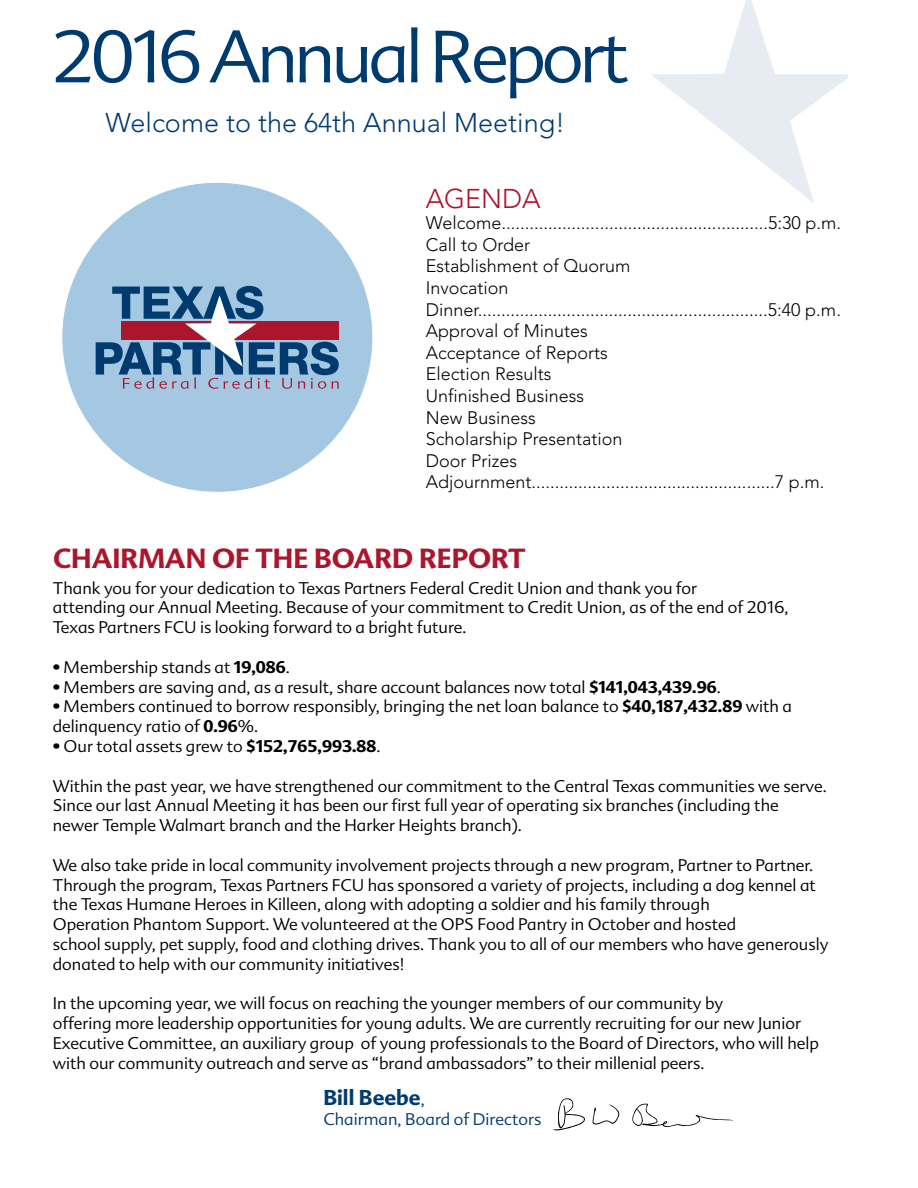
<style>
.page{position:relative;width:918px;height:1188px;background:#fff}
.page>*{position:absolute;margin:0;border:0;box-sizing:border-box;transform-origin:0 0}
.t1{font:300 72px "Advert";letter-spacing:-.06em;color:#003b70}
.t2{font:300 27px "Avenir";color:#003b70}
.t3{font:700 27px "Advert";color:#ac162c}
.t4{font:300 27px "Avenir";color:#ac162c}
.t5{font:700 21px "Advert";color:#003b70}
.t6{font:300 18px/21.6px "Avenir";color:#000}
.t7{font:300 16.5px/19.8px "Advert";color:#000}
.t8{font:300 16.5px "Advert";color:#003b70}
.s1{font-weight:700}
.s2{font-weight:300;font-size:16.5px}
</style>
<div class="page">
<svg style="left:651px;top:0;width:197px;height:203px"></svg>
<div style="left:62px;top:182px;width:311px;height:310px;background:#a4c7e2;border-radius:50%"></div>
<svg style="left:96px;top:286px;width:243px;height:103px"></svg>
<svg style="left:632px;top:1103px;width:101px;height:24px"></svg>
<svg style="left:592px;top:1104px;width:28px;height:20px"></svg>
<svg style="left:553px;top:1098px;width:32px;height:32px"></svg>
<h1 class="t1" style="left:52px;top:16px;width:579px">2016 Annual Report</h1>
<h2 class="t2" style="left:106px;top:107px;width:461px">Welcome to the 64th Annual Meeting!</h2>
<h2 class="t4" style="left:426px;top:183px;width:117px">AGENDA</h2>
<p class="t6" style="left:426px;top:212px;width:417px">Welcome.........................................................5:30 p.m.<br>Call to Order<br>Establishment of Quorum<br>Invocation Dinner..............................................................5:40 p.m.<br>Approval of Minutes<br>Acceptance of Reports<br>Election Results<br>Unfinished Business<br>New Business<br>Scholarship Presentation<br>Door Prizes Adjournment....................................................7 p.m.</p>
<h2 class="t3" style="left:53px;top:541px;width:474px">CHAIRMAN OF THE BOARD REPORT</h2>
<p class="t7" style="left:53px;top:578px;width:737px">Thank you for your dedication to Texas Partners Federal Credit Union and thank you for<br>attending our Annual Meeting. Because of your commitment to Credit Union, as of the end of 2016,<br>Texas Partners FCU is looking forward to a bright future.</p>
<p class="t7" style="left:53px;top:657px;width:239px">• Membership stands at <span class="s1">19,086</span>.</p>
<p class="t7" style="left:53px;top:677px;width:670px">• Members are saving and, as a result, share account balances now total <span class="s1">$141,043,439.96</span>.</p>
<p class="t7" style="left:53px;top:697px;width:741px">• Members continued to borrow responsibly, bringing the net loan balance to <span class="s1">$40,187,432.89</span> with a delinquency ratio of <span class="s1">0.96</span>%.</p>
<p class="t7" style="left:53px;top:736px;width:329px">• Our total assets grew to <span class="s1">$152,765,993.88</span>.</p>
<p class="t7" style="left:53px;top:776px;width:776px">Within the past year, we have strengthened our commitment to the Central Texas communities we serve.<br>Since our last Annual Meeting it has been our first full year of operating six branches (including the newer Temple Walmart branch and the Harker Heights branch).</p>
<p class="t7" style="left:53px;top:855px;width:777px">We also take pride in local community involvement projects through a new program, Partner to Partner.<br>Through the program, Texas Partners FCU has sponsored a variety of projects, including a dog kennel at the Texas Humane Heroes in Killeen, along with adopting a soldier and his family through<br>Operation Phantom Support. We volunteered at the OPS Food Pantry in October and hosted<br>school supply, pet supply, food and clothing drives. Thank you to all of our members who have generously donated to help with our community initiatives!</p>
<p class="t7" style="left:53px;top:994px;width:768px">In the upcoming year, we will focus on reaching the younger members of our community by<br>offering more leadership opportunities for young adults. We are currently recruiting for our new Junior Executive Committee, an auxiliary group of young professionals to the Board of Directors, who will help with our community outreach and serve as “brand ambassadors” to their millenial peers.</p>
<p class="t5" style="left:323px;top:1084px;width:103px">Bill Beebe<span class="s2">,</span></p>
<p class="t8" style="left:323px;top:1109px;width:220px">Chairman, Board of Directors</p>
</div>
